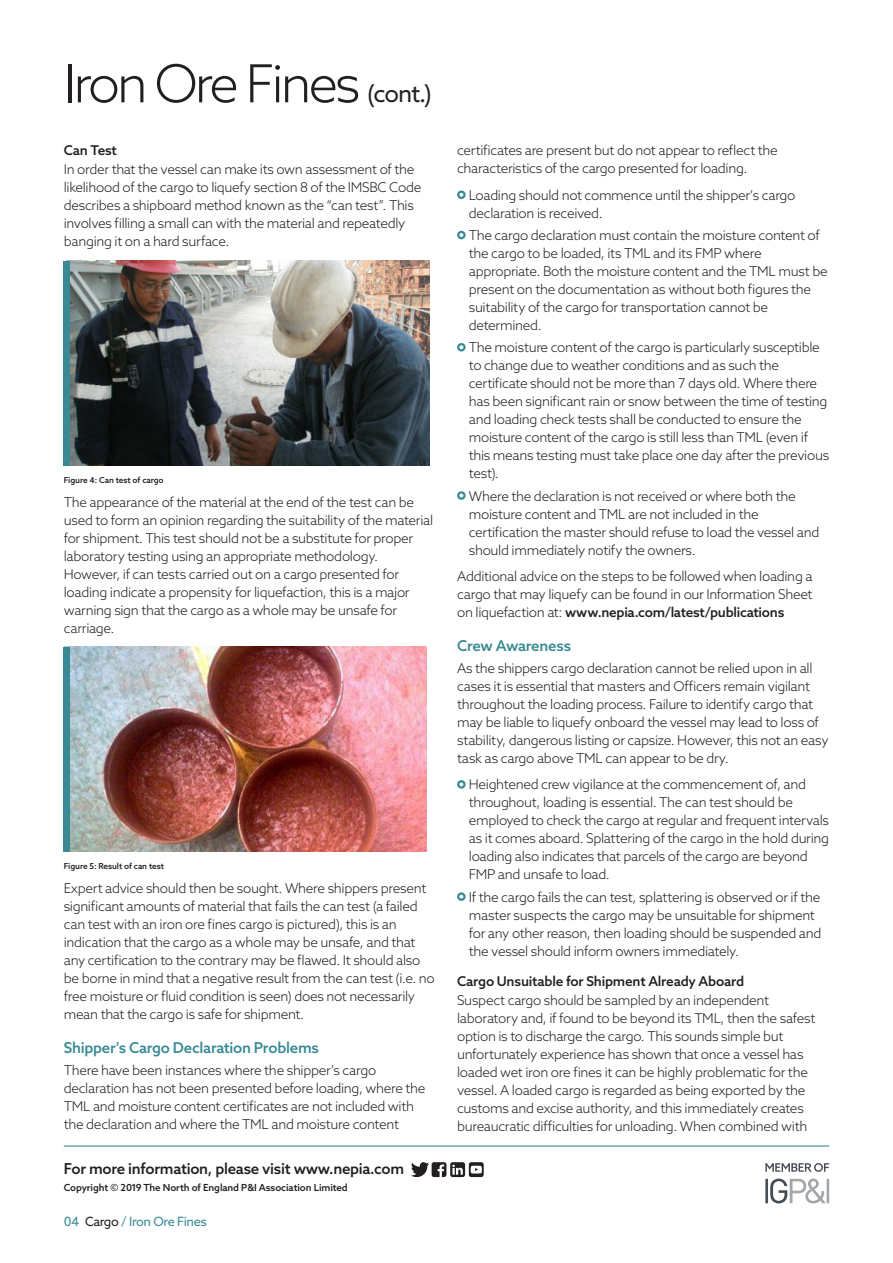
<style>
.page{position:relative;width:893px;height:1263px;background:#fff}
.page>*{position:absolute;margin:0;border:0;box-sizing:border-box;transform-origin:0 0}
.NORTH_-_Title__cont{font:300 52.5px "Azo Sans";letter-spacing:-.06em;color:#231f20}
.NORTH_-_Sub_Header{font:500 15px "Azo Sans";letter-spacing:-.02em;color:#398a94}
.NORTH_-_Footer{font:500 15px "Azo Sans";letter-spacing:-.02em;color:#231f20}
.NORTH_-_Body_2{font:300 13.5px/18px "Azo Sans";letter-spacing:-.025em;color:#231f20}
.NORTH_-_Points_1{font:300 13.5px/18px "Azo Sans";letter-spacing:-.025em;color:#231f20}
.NORTH_-_Points_2{font:300 13.5px/18px "Azo Sans";letter-spacing:-.025em;color:#231f20}
.NORTH_-_Sub_Sub_Head{font:500 13.5px "Azo Sans";letter-spacing:-.015em;color:#231f20}
.NORTH_-_Navigation{font:12.75px "Azo Sans";letter-spacing:-.03em;color:#398a94}
.NORTH_-_Footer-2{font:500 9.75px "Azo Sans";letter-spacing:-.01em;color:#231f20}
.NORTH_-_Copyright{font:500 8.25px "Azo Sans";letter-spacing:-.01em;color:#231f20}
.s1{font-weight:400;font-size:24px}
.s2{color:#231f20}
.s3{font-weight:500}
</style>
<div class="page">
<div style="left:457px;top:190px;width:9px;height:9px;border:2px solid #398a94;border-radius:50%"></div>
<div style="left:457px;top:231px;width:9px;height:8px;border:2px solid #398a94;border-radius:50%"></div>
<div style="left:457px;top:343px;width:9px;height:9px;border:2px solid #398a94;border-radius:50%"></div>
<div style="left:457px;top:491px;width:9px;height:9px;border:2px solid #398a94;border-radius:50%"></div>
<div style="left:457px;top:780px;width:9px;height:9px;border:2px solid #398a94;border-radius:50%"></div>
<div style="left:457px;top:892px;width:9px;height:9px;border:2px solid #398a94;border-radius:50%"></div>
<hr style="left:64px;top:1145px;width:765px;height:1px;background:#398a94">
<svg style="left:411px;top:1162px;width:73px;height:15px"></svg>
<svg style="left:765px;top:1178px;width:64px;height:25px"></svg>
<svg style="left:765px;top:1163px;width:64px;height:9px"></svg>
<img style="left:70px;top:261px;width:359px;height:205px">
<div style="left:64px;top:261px;width:6px;height:205px;background:#398a94"></div>
<img style="left:70px;top:647px;width:357px;height:205px">
<div style="left:64px;top:647px;width:6px;height:205px;background:#398a94"></div>
<p class="NORTH_-_Title__cont" style="left:64px;top:49px;width:370px">Iron Ore Fines <span class="s1">(cont.)</span></p>
<p class="NORTH_-_Sub_Sub_Head" style="left:64px;top:142px;width:55px">Can Test</p>
<p class="NORTH_-_Body_2" style="left:64px;top:160px;width:359px">In order that the vessel can make its own assessment of the likelihood of the cargo to liquefy section 8 of the IMSBC Code describes a shipboard method known as the “can test”. This involves filling a small can with the material and repeatedly banging it on a hard surface.</p>
<p class="NORTH_-_Copyright" style="left:64px;top:474px;width:101px">Figure 4: Can test of cargo</p>
<p class="NORTH_-_Body_2" style="left:64px;top:493px;width:371px">The appearance of the material at the end of the test can be used to form an opinion regarding the suitability of the material for shipment. This test should not be a substitute for proper laboratory testing using an appropriate methodology.<br>However, if can tests carried out on a cargo presented for loading indicate a propensity for liquefaction, this is a major warning sign that the cargo as a whole may be unsafe for carriage.</p>
<p class="NORTH_-_Copyright" style="left:64px;top:860px;width:102px">Figure 5: Result of can test</p>
<p class="NORTH_-_Body_2" style="left:64px;top:879px;width:372px">Expert advice should then be sought. Where shippers present significant amounts of material that fails the can test (a failed can test with an iron ore fines cargo is pictured), this is an indication that the cargo as a whole may be unsafe, and that any certification to the contrary may be flawed. It should also be borne in mind that a negative result from the can test (i.e. no free moisture or fluid condition is seen) does not necessarily mean that the cargo is safe for shipment.</p>
<p class="NORTH_-_Sub_Header" style="left:64px;top:1038px;width:257px">Shipper’s Cargo Declaration Problems</p>
<p class="NORTH_-_Body_2" style="left:64px;top:1061px;width:363px">There have been instances where the shipper’s cargo declaration has not been presented before loading, where the TML and moisture content certificates are not included with the declaration and where the TML and moisture content</p>
<p class="NORTH_-_Footer" style="left:64px;top:1159px;width:342px">For more information, please visit www.nepia.com</p>
<p class="NORTH_-_Footer-2" style="left:64px;top:1181px;width:286px">Copyright © 2019 The North of England P&amp;I Association Limited</p>
<p class="NORTH_-_Navigation" style="left:64px;top:1213px;width:145px">04 <span class="s2">Cargo</span> / Iron Ore Fines</p>
<p class="NORTH_-_Body_2" style="left:457px;top:141px;width:322px">certificates are present but do not appear to reflect the characteristics of the cargo presented for loading.</p>
<p class="NORTH_-_Points_1" style="left:469px;top:186px;width:328px">Loading should not commence until the shipper’s cargo declaration is received.</p>
<p class="NORTH_-_Points_1" style="left:469px;top:226px;width:360px">The cargo declaration must contain the moisture content of the cargo to be loaded, its TML and its FMP where appropriate. Both the moisture content and the TML must be present on the documentation as without both figures the suitability of the cargo for transportation cannot be determined.</p>
<p class="NORTH_-_Points_1" style="left:469px;top:338px;width:362px">The moisture content of the cargo is particularly susceptible to change due to weather conditions and as such the certificate should not be more than 7 days old. Where there has been significant rain or snow between the time of testing and loading check tests shall be conducted to ensure the moisture content of the cargo is still less than TML (even if this means testing must take place one day after the previous test).</p>
<p class="NORTH_-_Points_2" style="left:469px;top:487px;width:352px">Where the declaration is not received or where both the moisture content and TML are not included in the certification the master should refuse to load the vessel and should immediately notify the owners.</p>
<p class="NORTH_-_Body_2" style="left:457px;top:567px;width:357px;text-align:justify">Additional advice on the steps to be followed when loading a cargo that may liquefy can be found in our Information Sheet on liquefaction at: <span class="s3">www.nepia.com/latest/publications</span></p>
<p class="NORTH_-_Sub_Header" style="left:457px;top:635px;width:116px">Crew Awareness</p>
<p class="NORTH_-_Body_2" style="left:457px;top:659px;width:373px">As the shippers cargo declaration cannot be relied upon in all cases it is essential that masters and Officers remain vigilant throughout the loading process. Failure to identify cargo that may be liable to liquefy onboard the vessel may lead to loss of stability, dangerous listing or capsize. However, this not an easy task as cargo above TML can appear to be dry.</p>
<p class="NORTH_-_Points_1" style="left:469px;top:775px;width:362px">Heightened crew vigilance at the commencement of, and throughout, loading is essential. The can test should be employed to check the cargo at regular and frequent intervals as it comes aboard. Splattering of the cargo in the hold during loading also indicates that parcels of the cargo are beyond FMP and unsafe to load.</p>
<p class="NORTH_-_Points_2" style="left:469px;top:888px;width:354px">If the cargo fails the can test, splattering is observed or if the master suspects the cargo may be unsuitable for shipment for any other reason, then loading should be suspended and the vessel should inform owners immediately.</p>
<p class="NORTH_-_Sub_Sub_Head" style="left:457px;top:972px;width:289px">Cargo Unsuitable for Shipment Already Aboard</p>
<p class="NORTH_-_Body_2" style="left:457px;top:991px;width:360px">Suspect cargo should be sampled by an independent laboratory and, if found to be beyond its TML, then the safest option is to discharge the cargo. This sounds simple but unfortunately experience has shown that once a vessel has loaded wet iron ore fines it can be highly problematic for the vessel. A loaded cargo is regarded as being exported by the customs and excise authority, and this immediately creates bureaucratic difficulties for unloading. When combined with</p>
</div>
